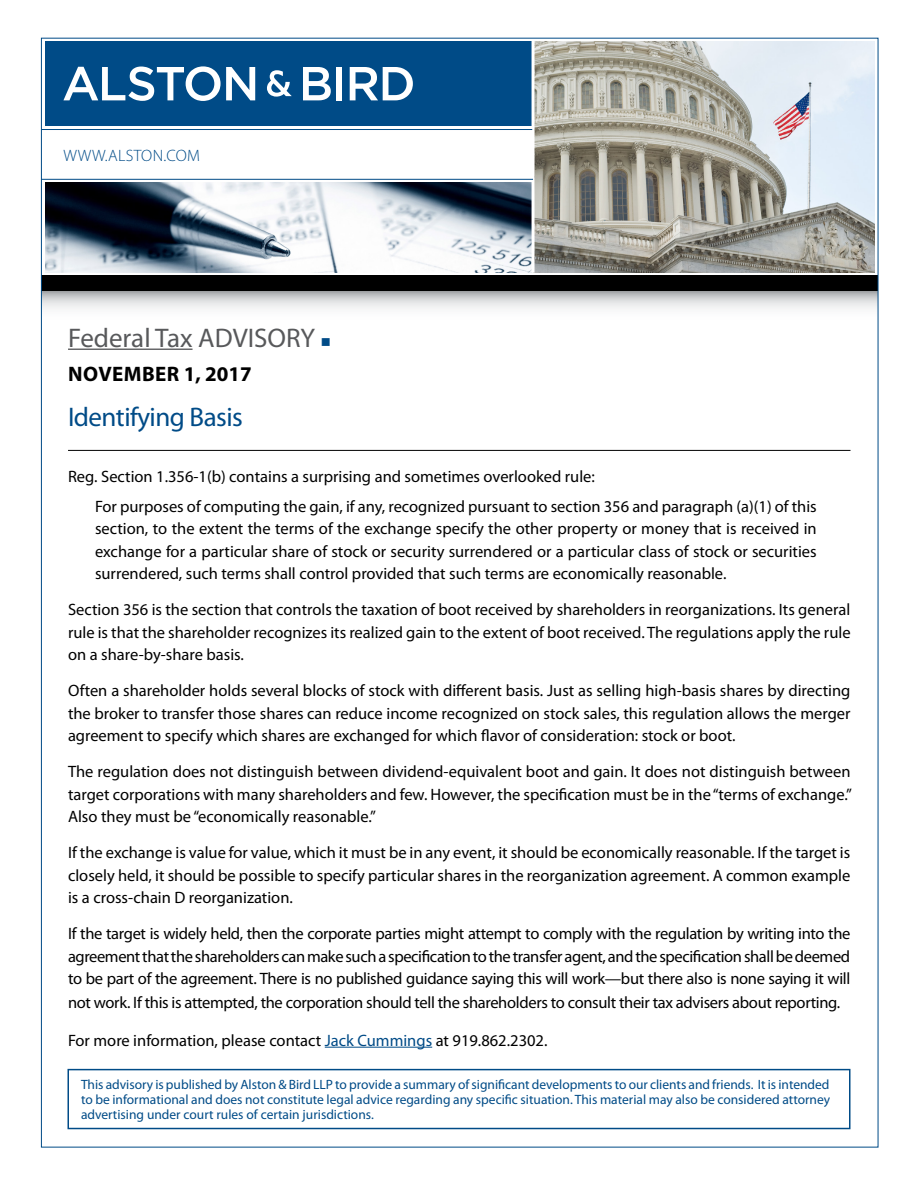
<style>
.page{position:relative;width:918px;height:1188px;background:#fff}
.page>*{position:absolute;margin:0;border:0;box-sizing:border-box;transform-origin:0 0}
.t1{font:27px "Myriad Pro";color:#58595b}
.t2{font:27px "Myriad Pro";letter-spacing:-.02em;color:#004b87}
.t3{font:700 21px "Myriad Pro";letter-spacing:.02em;color:#000}
.t4{font:16.5px/22.5px "Myriad Pro";color:#000;text-align:justify}
.t5{font:16.5px "Myriad Pro";letter-spacing:-.02em;color:#000}
.t6{font:300 16.5px "Myriad Pro";letter-spacing:.02em;color:#004b87}
.t7{font:13.5px/15px "Myriad Pro";color:#004b87;text-align:justify}
.s1{color:#004b87}
</style>
<div class="page">
<img style="left:535px;top:42px;width:340px;height:231px">
<img style="left:45px;top:183px;width:487px;height:90px">
<svg style="left:43px;top:291px;width:833px;height:18px"></svg>
<div style="left:45px;top:41px;width:488px;height:85px;background:#004b87"></div>
<hr style="left:532px;top:40px;width:3px;height:233px;background:#fff">
<hr style="left:41px;top:129px;width:491px;height:1px;background:#004b87">
<hr style="left:41px;top:179px;width:492px;height:1px;background:#004b87">
<div style="left:41px;top:275px;width:837px;height:16px;background:#000"></div>
<svg style="left:63px;top:66px;width:192px;height:35px"></svg>
<svg style="left:267px;top:70px;width:25px;height:27px"></svg>
<svg style="left:303px;top:67px;width:28px;height:33px"></svg>
<div style="left:336px;top:67px;width:6px;height:33px;background:#fff"></div>
<svg style="left:350px;top:67px;width:63px;height:33px"></svg>
<div style="left:68px;top:1069px;width:782px;height:60px;border:2px solid #004b87"></div>
<hr style="left:68px;top:349px;width:125px;height:1px;background:#58595b">
<hr style="left:68px;top:450px;width:783px;height:1px;background:#000">
<hr style="left:325px;top:1047px;width:107px;height:1px;background:#004b87">
<p class="t6" style="left:64px;top:145px;width:138px">WWW.ALSTON.COM</p>
<h1 class="t1" style="left:68px;top:321px;width:264px">Federal Tax ADVISORY <span class="s1">■</span></h1>
<p class="t3" style="left:68px;top:360px;width:185px">NOVEMBER 1, 2017</p>
<h1 class="t2" style="left:68px;top:400px;width:176px">Identifying Basis</h1>
<p class="t4" style="left:95px;top:462px;width:723px;line-height:29.2px;text-indent:-27px">Reg. Section 1.356-1(b) contains a surprising and sometimes overlooked rule:<br>For purposes of computing the gain, if any, recognized pursuant to section 356 and paragraph (a)(1) of this</p>
<p class="t4" style="left:95px;top:517px;width:723px">section, to the extent the terms of the exchange specify the other property or money that is received in exchange for a particular share of stock or security surrendered or a particular class of stock or securities surrendered, such terms shall control provided that such terms are economically reasonable.</p>
<p class="t4" style="left:68px;top:598px;width:784px">Section 356 is the section that controls the taxation of boot received by shareholders in reorganizations. Its general rule is that the shareholder recognizes its realized gain to the extent of boot received. The regulations apply the rule on a share-by-share basis.</p>
<p class="t4" style="left:68px;top:679px;width:784px">Often a shareholder holds several blocks of stock with different basis. Just as selling high-basis shares by directing the broker to transfer those shares can reduce income recognized on stock sales, this regulation allows the merger agreement to specify which shares are exchanged for which flavor of consideration: stock or boot.</p>
<p class="t4" style="left:68px;top:760px;width:785px">The regulation does not distinguish between dividend-equivalent boot and gain. It does not distinguish between target corporations with many shareholders and few. However, the specification must be in the “terms of exchange.” Also they must be “economically reasonable.”</p>
<p class="t4" style="left:68px;top:841px;width:784px">If the exchange is value for value, which it must be in any event, it should be economically reasonable. If the target is closely held, it should be possible to specify particular shares in the reorganization agreement. A common example is a cross-chain D reorganization.</p>
<p class="t4" style="left:68px;top:922px;width:784px">If the target is widely held, then the corporate parties might attempt to comply with the regulation by writing into the agreement that the shareholders can make such a specification to the transfer agent, and the specification shall be deemed to be part of the agreement. There is no published guidance saying this will work—but there also is none saying it will</p>
<p class="t5" style="left:68px;top:992px;width:774px">not work. If this is attempted, the corporation should tell the shareholders to consult their tax advisers about reporting.</p>
<p class="t4" style="left:68px;top:1029px;width:481px">For more information, please contact <span class="s1">Jack Cummings</span> at 919.862.2302.</p>
<p class="t7" style="left:81px;top:1076px;width:751px">This advisory is published by Alston &amp; Bird LLP to provide a summary of significant developments to our clients and friends. It is intended to be informational and does not constitute legal advice regarding any specific situation. This material may also be considered attorney advertising under court rules of certain jurisdictions.</p>
</div>
